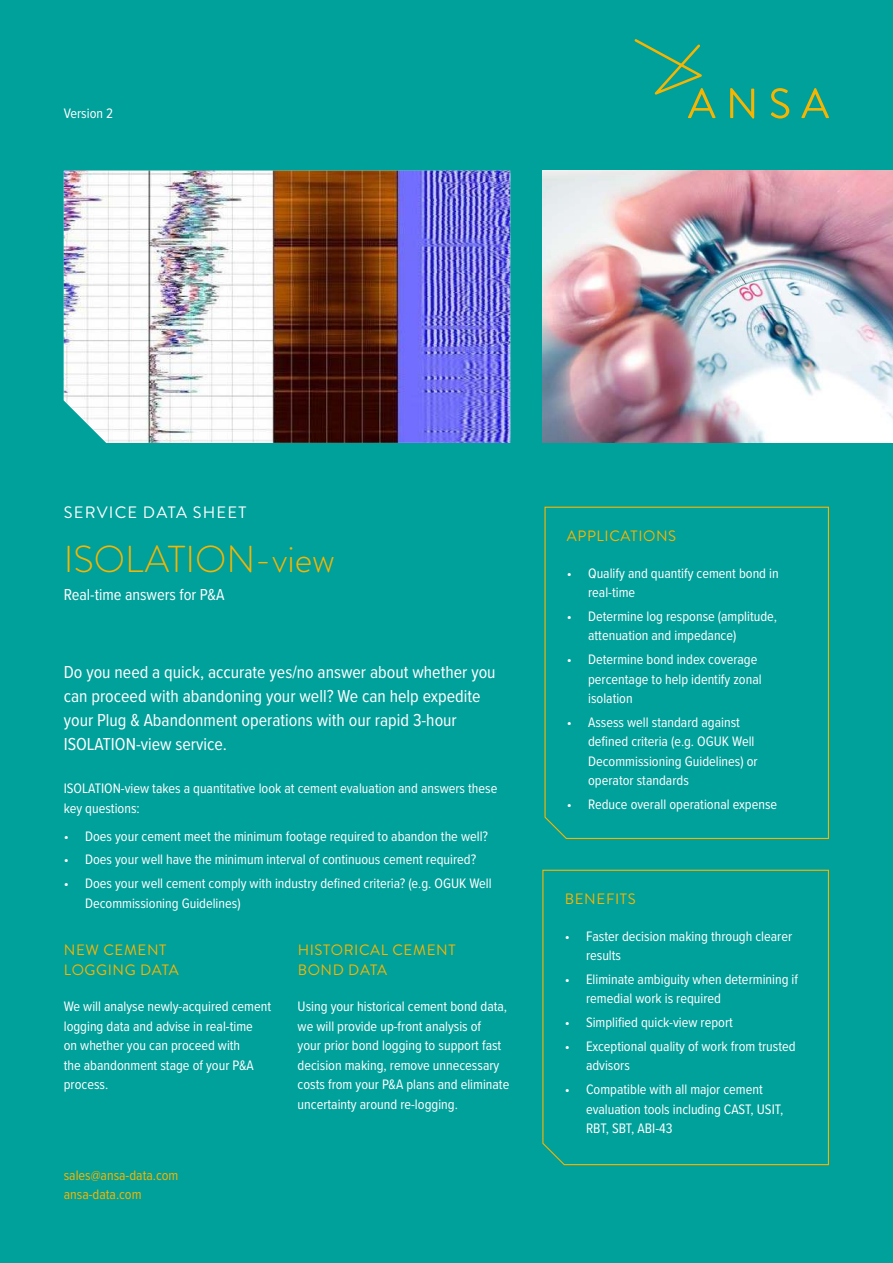
<style>
.page{position:relative;width:893px;height:1263px;background:#00a09b}
.page>*{position:absolute;margin:0;border:0;box-sizing:border-box;transform-origin:0 0}
.t1{font:300 37.5px "Brandon Grotesque";color:#f7b500}
.t2{font:18px/24px "Proxima Nova Cond";color:#fff}
.t3{font:16.5px "Proxima Nova Cond";color:#fff}
.t4{font:16.5px "Brandon Grotesque";letter-spacing:.07em;color:#fff}
.t5{font:15px/19.5px "Brandon Grotesque";letter-spacing:.04em;color:#f7b500}
.t6{font:14.25px/19.5px "Proxima Nova Cond";color:#fff}
.t7{font:14.25px/19.5px "Proxima Nova Cond";color:#f7b500}
</style>
<div class="page">
<img style="left:64px;top:171px;width:446px;height:272px">
<svg style="left:544px;top:506px;width:285px;height:333px"></svg>
<svg style="left:542px;top:869px;width:287px;height:297px"></svg>
<img style="left:542px;top:171px;width:351px;height:272px">
<svg style="left:635px;top:39px;width:81px;height:79px"></svg>
<svg style="left:730px;top:88px;width:24px;height:31px"></svg>
<svg style="left:770px;top:88px;width:19px;height:31px"></svg>
<svg style="left:801px;top:88px;width:28px;height:30px"></svg>
<p class="t6" style="left:64px;top:105px;width:51px">Version 2</p>
<p class="t4" style="left:64px;top:506px;width:184px">SERVICE DATA SHEET</p>
<h1 class="t1" style="left:64px;top:537px;width:273px">ISOLATION-view</h1>
<p class="t3" style="left:64px;top:587px;width:162px">Real-time answers for P&amp;A</p>
<p class="t2" style="left:64px;top:661px;width:433px">Do you need a quick, accurate yes/no answer about whether you can proceed with abandoning your well? We can help expedite your Plug &amp; Abandonment operations with our rapid 3-hour ISOLATION-view service.</p>
<p class="t6" style="left:64px;top:779px;width:435px">ISOLATION-view takes a quantitative look at cement evaluation and answers these key questions:</p>
<p class="t6" style="left:64px;top:827px;width:426px">• Does your cement meet the minimum footage required to abandon the well?</p>
<p class="t6" style="left:64px;top:851px;width:414px">• Does your well have the minimum interval of continuous cement required?</p>
<p class="t6" style="left:85px;top:874px;width:408px;text-indent:-21px">• Does your well cement comply with industry defined criteria? (e.g. OGUK Well<br>Decommissioning Guidelines)</p>
<p class="t5" style="left:64px;top:941px;width:116px">NEW CEMENT<br>LOGGING DATA</p>
<p class="t6" style="left:64px;top:997px;width:209px">We will analyse newly-acquired cement logging data and advise in real-time<br>on whether you can proceed with<br>the abandonment stage of your P&amp;A process.</p>
<p class="t7" style="left:64px;top:1166px;width:116px">sales@ansa-data.com ansa-data.com</p>
<p class="t5" style="left:298px;top:941px;width:159px">HISTORICAL CEMENT<br>BOND DATA</p>
<p class="t6" style="left:298px;top:997px;width:213px">Using your historical cement bond data, we will provide up-front analysis of<br>your prior bond logging to support fast decision making, remove unnecessary costs from your P&amp;A plans and eliminate uncertainty around re-logging.</p>
<p class="t5" style="left:567px;top:527px;width:111px">APPLICATIONS</p>
<p class="t6" style="left:588px;top:564px;width:192px;text-indent:-21px">• Qualify and quantify cement bond in real-time</p>
<p class="t6" style="left:588px;top:607px;width:191px;text-indent:-21px">• Determine log response (amplitude, attenuation and impedance)</p>
<p class="t6" style="left:588px;top:650px;width:175px;text-indent:-21px">• Determine bond index coverage percentage to help identify zonal isolation</p>
<p class="t6" style="left:588px;top:713px;width:171px;text-indent:-21px">• Assess well standard against defined criteria (e.g. OGUK Well<br>Decommissioning Guidelines) or operator standards</p>
<p class="t6" style="left:567px;top:795px;width:212px">• Reduce overall operational expense</p>
<p class="t5" style="left:565px;top:890px;width:72px">BENEFITS</p>
<p class="t6" style="left:586px;top:927px;width:208px;text-indent:-21px">• Faster decision making through clearer results</p>
<p class="t6" style="left:586px;top:970px;width:214px;text-indent:-21px">• Eliminate ambiguity when determining if remedial work is required</p>
<p class="t6" style="left:565px;top:1013px;width:170px">• Simplified quick-view report</p>
<p class="t6" style="left:586px;top:1037px;width:211px;text-indent:-21px">• Exceptional quality of work from trusted advisors</p>
<p class="t6" style="left:586px;top:1080px;width:199px;text-indent:-21px">• Compatible with all major cement evaluation tools including CAST, USIT,<br>RBT, SBT, ABI-43</p>
</div>
